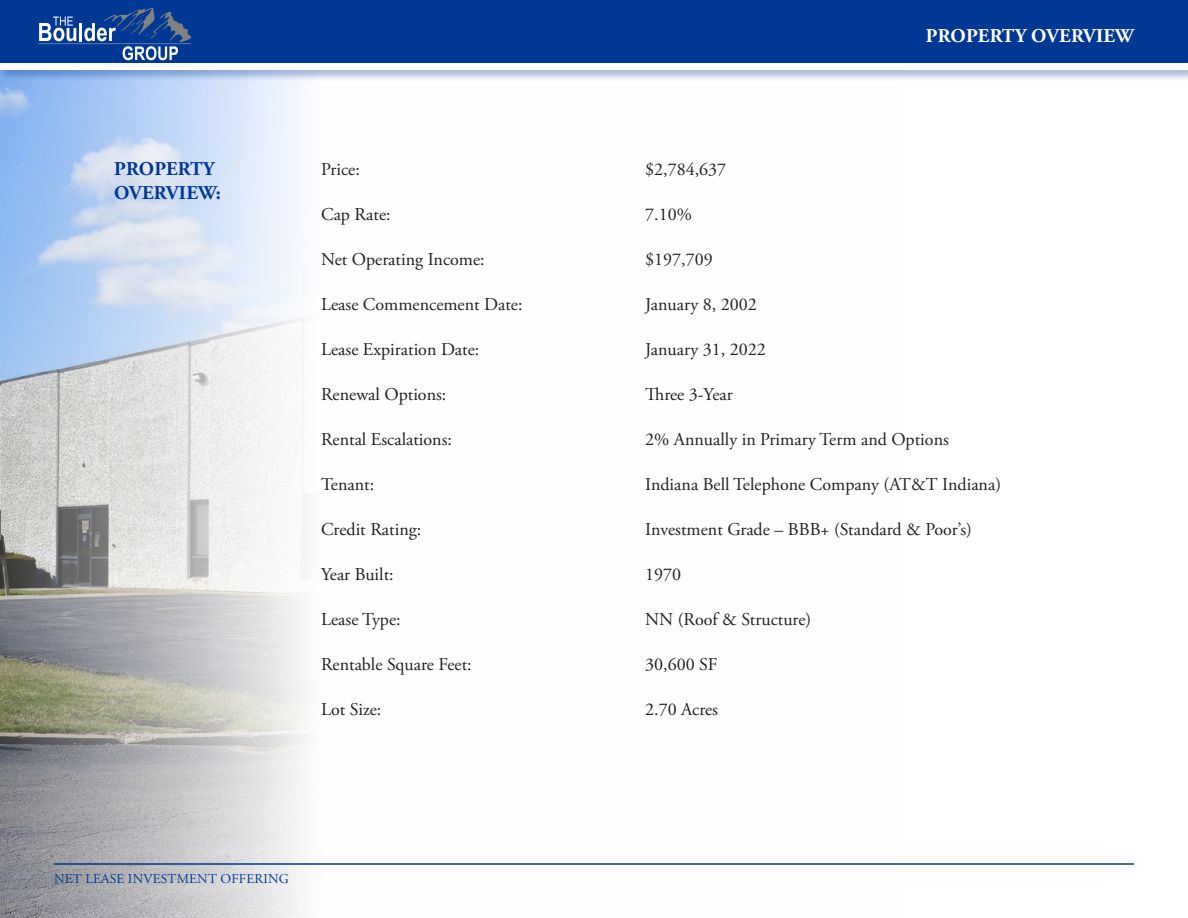
<style>
.page{position:relative;width:1188px;height:918px;background:#fff}
.page>*{position:absolute;margin:0;border:0;box-sizing:border-box;transform-origin:0 0}
.t1{font:700 19.5px/23.4px "Adobe Garamond Pro";letter-spacing:.015em;color:#003893}
.t2{font:700 19.5px "Adobe Garamond Pro";letter-spacing:.015em;color:#fff}
.t3{font:18px "Adobe Garamond Pro";color:#231f20}
.t4{font:13.5px "Adobe Garamond Pro";letter-spacing:.015em;color:#003893}
</style>
<div class="page">
<img style="left:0;top:82px;width:308px;height:836px">
<div style="left:0;top:0;width:1188px;height:63px;background:#003893"></div>
<hr style="left:54px;top:863px;width:1080px;height:2px;background:#003893">
<div style="left:0;top:59px;width:1188px;height:23px;background:#003893;opacity:.5"></div>
<div style="left:0;top:63px;width:1188px;height:6px;background:#fff"></div>
<svg style="left:38px;top:8px;width:153px;height:52px"></svg>
<p class="t1" style="left:114px;top:158px;width:108px">PROPERTY<br>OVERVIEW:</p>
<p class="t2" style="left:926px;top:24px;width:209px">PROPERTY OVERVIEW</p>
<p class="t3" style="left:321px;top:158px;width:40px">Price:</p>
<p class="t3" style="left:645px;top:158px;width:82px">$2,784,637</p>
<p class="t3" style="left:321px;top:203px;width:71px">Cap Rate:</p>
<p class="t3" style="left:645px;top:203px;width:48px">7.10%</p>
<p class="t3" style="left:321px;top:248px;width:165px">Net Operating Income:</p>
<p class="t3" style="left:645px;top:248px;width:69px">$197,709</p>
<p class="t3" style="left:321px;top:293px;width:203px">Lease Commencement Date:</p>
<p class="t3" style="left:645px;top:293px;width:113px">January 8, 2002</p>
<p class="t3" style="left:321px;top:338px;width:160px">Lease Expiration Date:</p>
<p class="t3" style="left:645px;top:338px;width:122px">January 31, 2022</p>
<p class="t3" style="left:321px;top:383px;width:127px">Renewal Options:</p>
<p class="t3" style="left:645px;top:383px;width:89px">Three 3-Year</p>
<p class="t3" style="left:321px;top:428px;width:132px">Rental Escalations:</p>
<p class="t3" style="left:645px;top:428px;width:305px">2% Annually in Primary Term and Options</p>
<p class="t3" style="left:321px;top:473px;width:55px">Tenant:</p>
<p class="t3" style="left:645px;top:473px;width:357px">Indiana Bell Telephone Company (AT&amp;T Indiana)</p>
<p class="t3" style="left:321px;top:518px;width:102px">Credit Rating:</p>
<p class="t3" style="left:645px;top:518px;width:328px">Investment Grade – BBB+ (Standard &amp; Poor’s)</p>
<p class="t3" style="left:321px;top:563px;width:74px">Year Built:</p>
<p class="t3" style="left:645px;top:563px;width:37px">1970</p>
<p class="t3" style="left:321px;top:608px;width:81px">Lease Type:</p>
<p class="t3" style="left:645px;top:608px;width:168px">NN (Roof &amp; Structure)</p>
<p class="t3" style="left:321px;top:653px;width:152px">Rentable Square Feet:</p>
<p class="t3" style="left:645px;top:653px;width:74px">30,600 SF</p>
<p class="t3" style="left:321px;top:698px;width:62px">Lot Size:</p>
<p class="t3" style="left:645px;top:698px;width:74px">2.70 Acres</p>
<p class="t4" style="left:54px;top:870px;width:236px">NET LEASE INVESTMENT OFFERING</p>
</div>
